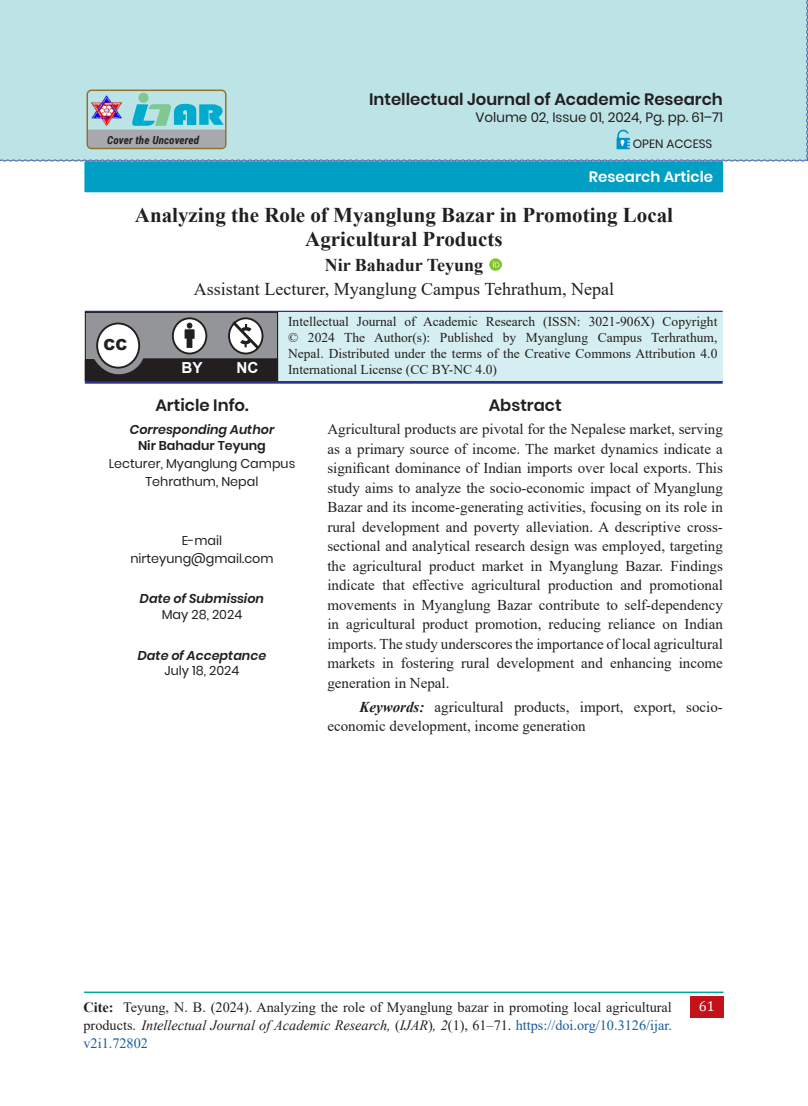
<style>
.page{position:relative;width:808px;height:1106px;background:#fff}
.page>*{position:absolute;margin:0;border:0;box-sizing:border-box;transform-origin:0 0}
.head{font:700 21px/24px "Times New Roman";color:#231f20;text-align:center}
.R{font:18px "Times New Roman";color:#231f20}
.R-2{font:700 18px "Times New Roman";color:#231f20}
.info{font:600 16.5px "Poppins";color:#231f20}
.t1{font:700 15.15px "Arial";color:#fff}
.t2{font:900 15.15px "Arial";color:#231f20}
.t{font:15px/19.5px "Times New Roman";color:#231f20;text-align:justify}
.tt{font:15px/19.5px "Times New Roman";color:#231f20}
.t3{font:600 15px "Poppins";color:#fff}
.t4{font:14.25px/18px "Times New Roman";color:#231f20;text-align:justify}
.t5{font:14.25px "Cambria";color:#fff}
.t6{font:13.5px/15.8px "Times New Roman";color:#231f20;text-align:justify}
.t7{font:13.5px "Poppins";color:#231f20}
.degignation{font:12.75px/18px "Poppins";color:#231f20;text-align:center}
.t8{font:italic 600 12.75px "Poppins";color:#231f20}
.BOLD{font:600 12.75px "Poppins";color:#231f20}
.t9{font:12px "Poppins";color:#231f20}
.t10{font:italic 700 11.1px "Roboto Condensed";letter-spacing:.01em;color:#231f20}
.s1{font-weight:700;font-style:italic}
.s2{font-weight:700}
.s3{font-style:italic}
.s4{color:#175d9e}
</style>
<div class="page">
<div style="left:83px;top:160px;width:642px;height:34px;background:#009fc3;border:2px solid #fff"></div>
<div style="left:0;top:0;width:808px;height:162px;background:#bce3e5"></div>
<svg style="left:616px;top:129px;width:14px;height:20px"></svg>
<div style="left:87px;top:90px;width:139px;height:59px;border:1px solid #92722b;border-radius:4px"></div>
<div style="left:138px;top:93px;width:10px;height:10px;background:#7fc892;border-radius:50%"></div>
<svg style="left:88px;top:103px;width:138px;height:46px;background:#8ab9bc"></svg>
<img style="left:91px;top:95px;width:30px;height:30px">
<div style="left:690px;top:996px;width:33px;height:21px;background:#c4121a"></div>
<hr style="left:84px;top:991px;width:639px;height:2px;background:#00a99d">
<hr style="left:85px;top:381px;width:638px;height:3px;background:#2e3092">
<hr style="left:85px;top:311px;width:638px;height:1px;background:#2e3092">
<div style="left:85px;top:312px;width:638px;height:69px;background:#d5eef1"></div>
<div style="left:85px;top:312px;width:193px;height:69px;background:#939598;border:1px solid #0c0e0c"></div>
<svg style="left:84px;top:358px;width:195px;height:23px;background:#2d2a2b"></svg>
<div style="left:173px;top:318px;width:33px;height:35px;background:#fff;border-radius:50%"></div>
<div style="left:172px;top:317px;width:35px;height:37px;border:2px solid #231f20;border-radius:50%"></div>
<div style="left:228px;top:317px;width:35px;height:37px;border:2px solid #231f20;border-radius:50%"></div>
<div style="left:97px;top:323px;width:42px;height:44px;background:#fff;border-radius:50%"></div>
<div style="left:96px;top:322px;width:44px;height:46px;border:2px solid #231f20;border-radius:50%"></div>
<svg style="left:185px;top:323px;width:10px;height:25px"></svg>
<svg style="left:229px;top:318px;width:33px;height:34px"></svg>
<svg style="left:489px;top:258px;width:12px;height:12px"></svg>
<p class="t10" style="left:107px;top:132px;width:94px">Cover the Uncovered</p>
<p class="info" style="left:369px;top:90px;width:355px">Intellectual Journal of Academic Research</p>
<p class="t7" style="left:475px;top:109px;width:249px">Volume 02, Issue 01, 2024, Pg. pp. 61–71</p>
<p class="t9" style="left:633px;top:136px;width:81px">OPEN ACCESS</p>
<p class="t3" style="left:589px;top:168px;width:126px">Research Article</p>
<p class="t2" style="left:104px;top:333px;width:25px">CC</p>
<p class="head" style="left:135px;top:202px;width:540px">Analyzing the Role of Myanglung Bazar in Promoting Local<br>Agricultural Products</p>
<p class="R-2" style="left:325px;top:252px;width:160px">Nir Bahadur Teyung</p>
<p class="R" style="left:194px;top:276px;width:422px">Assistant Lecturer, Myanglung Campus Tehrathum, Nepal</p>
<p class="t1" style="left:182px;top:357px;width:23px">BY</p>
<p class="t1" style="left:237px;top:357px;width:23px">NC</p>
<p class="t6" style="left:288px;top:313px;width:431px">Intellectual Journal of Academic Research (ISSN: 3021-906X) Copyright © 2024 The Author(s): Published by Myanglung Campus Terhrathum, Nepal. Distributed under the terms of the Creative Commons Attribution 4.0<br>International License (CC BY-NC 4.0)</p>
<p class="info" style="left:155px;top:395px;width:95px">Article Info.</p>
<p class="t8" style="left:130px;top:422px;width:146px">Corresponding Author</p>
<p class="BOLD" style="left:138px;top:438px;width:129px">Nir Bahadur Teyung</p>
<p class="degignation" style="left:109px;top:454px;width:188px">Lecturer, Myanglung Campus<br>Tehrathum, Nepal</p>
<p class="degignation" style="left:182px;top:531px;width:42px">E-mail</p>
<p class="degignation" style="left:130px;top:549px;width:145px">nirteyung@gmail.com</p>
<p class="t8" style="left:140px;top:591px;width:126px">Date of Submission</p>
<p class="degignation" style="left:162px;top:605px;width:82px">May 28, 2024</p>
<p class="t8" style="left:138px;top:647px;width:130px">Date of Acceptance</p>
<p class="degignation" style="left:165px;top:661px;width:76px">July 18, 2024</p>
<p class="info" style="left:489px;top:395px;width:74px">Abstract</p>
<p class="t" style="left:327px;top:419px;width:397px">Agricultural products are pivotal for the Nepalese market, serving as a primary source of income. The market dynamics indicate a significant dominance of Indian imports over local exports. This study aims to analyze the socio-economic impact of Myanglung Bazar and its income-generating activities, focusing on its role in rural development and poverty alleviation. A descriptive cross&shy;sectional and analytical research design was employed, targeting the agricultural product market in Myanglung Bazar. Findings indicate that effective agricultural production and promotional movements in Myanglung Bazar contribute to self-dependency in agricultural product promotion, reducing reliance on Indian imports. The study underscores the importance of local agricultural markets in fostering rural development and enhancing income generation in Nepal.</p>
<p class="tt" style="left:327px;top:696px;width:397px;text-indent:32px"><span class="s1">Keywords:</span> agricultural products, import, export, socio&shy;economic development, income generation</p>
<p class="t4" style="left:83px;top:997px;width:590px"><span class="s2">Cite:</span> Teyung, N. B. (2024). Analyzing the role of Myanglung bazar in promoting local agricultural products. <span class="s3">Intellectual Journal of Academic Research,</span> (<span class="s3">IJAR</span>)<span class="s3">, 2</span>(1), 61–71. <span class="s4">https://doi.org/10.3126/ijar. v2i1.72802</span></p>
<p class="t5" style="left:699px;top:997px;width:17px">61</p>
</div>
